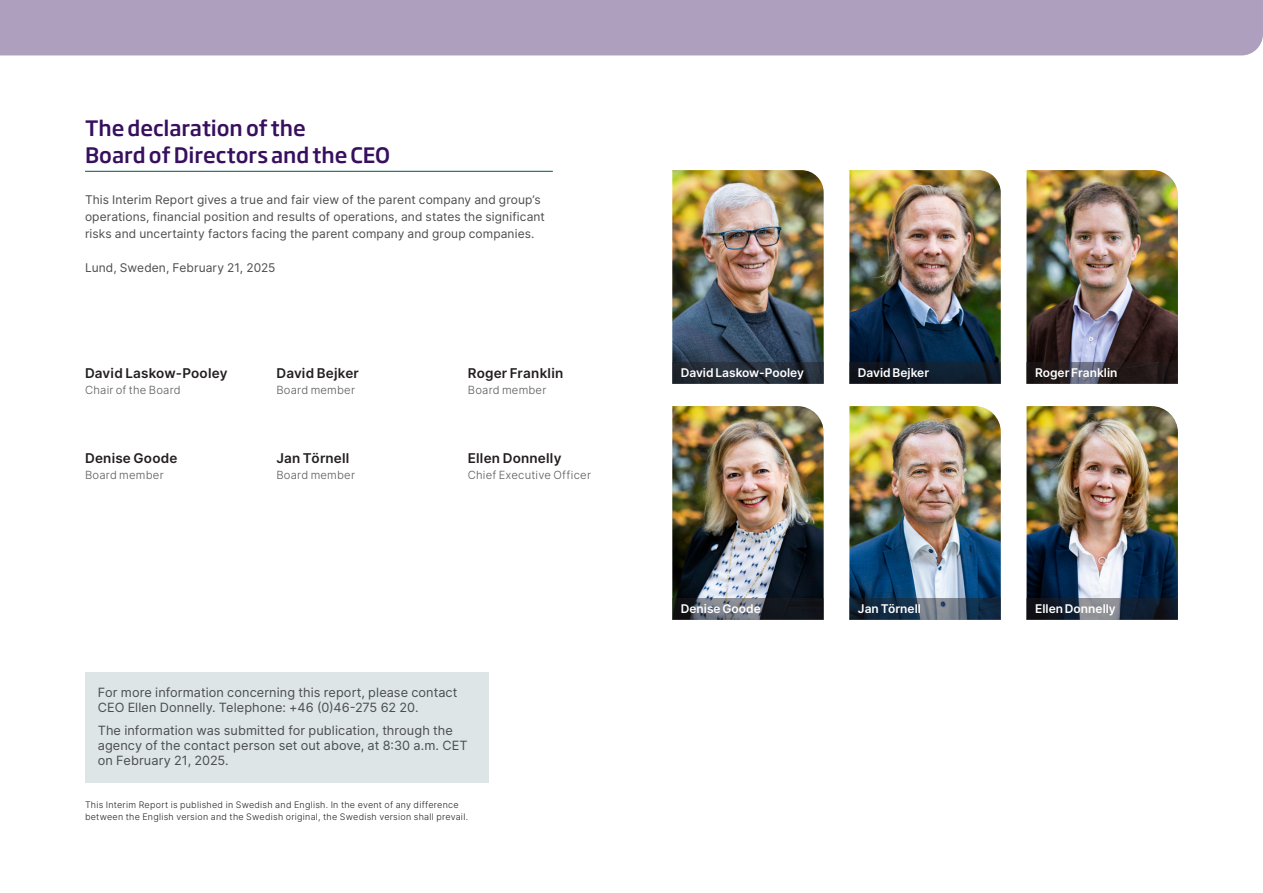
<style>
.page{position:relative;width:1263px;height:893px;background:#fff}
.page>*{position:absolute;margin:0;border:0;box-sizing:border-box;transform-origin:0 0}
.Rubrik_-2-_lila{font:500 21px/27px "Soho Gothic Pro";color:#370f5e}
.Namn{font:600 13.5px "Inter";letter-spacing:.015em;color:#231f20}
.Brödtext_-_faktaruta_-_mellan{font:12.75px/15px "Inter";letter-spacing:.005em;color:#4b4c4d}
.Brödtext{font:12px/17px "Inter";letter-spacing:.01em;color:#4b4c4d}
.Namn_-_neg{font:600 12px "Inter";color:#fff}
.Brödtext_-_ej_baslinje{font:300 11.25px "Inter";letter-spacing:.02em;color:#57585a}
.t1{font:300 9px/12px "Inter";letter-spacing:.03em;color:#231f20}
</style>
<div class="page">
<div style="left:85px;top:672px;width:404px;height:110px;background:#dde5e6"></div>
<hr style="left:85px;top:171px;width:468px;height:1px;background:#005159">
<img style="left:672px;top:170px;width:152px;height:193px">
<img style="left:849px;top:170px;width:152px;height:193px">
<img style="left:1026px;top:170px;width:152px;height:193px">
<img style="left:672px;top:406px;width:152px;height:192px">
<img style="left:849px;top:406px;width:152px;height:192px">
<img style="left:1026px;top:406px;width:152px;height:192px">
<svg style="left:672px;top:363px;width:152px;height:21px;background:#252d38"></svg>
<svg style="left:849px;top:363px;width:152px;height:21px;background:#111b29"></svg>
<svg style="left:672px;top:598px;width:152px;height:22px;background:#40444b"></svg>
<svg style="left:1026px;top:363px;width:152px;height:21px;background:#312b2f"></svg>
<svg style="left:1026px;top:598px;width:152px;height:22px;background:#333a46"></svg>
<svg style="left:849px;top:598px;width:152px;height:22px;background:#324659"></svg>
<div style="left:0;top:0;width:1263px;height:55px;background:#af9fbf"></div>
<p class="Rubrik_-2-_lila" style="left:85px;top:113px;width:307px">The declaration of the<br>Board of Directors and the CEO</p>
<p class="Brödtext" style="left:85px;top:191px;width:461px">This Interim Report gives a true and fair view of the parent company and group’s operations, financial position and results of operations, and states the significant risks and uncertainty factors facing the parent company and group companies.</p>
<p class="Brödtext" style="left:85px;top:259px;width:192px">Lund, Sweden, February 21, 2025</p>
<p class="Namn" style="left:85px;top:363px;width:144px">David Laskow-Pooley</p>
<p class="Namn" style="left:276px;top:363px;width:84px">David Bejker</p>
<p class="Namn" style="left:468px;top:363px;width:97px">Roger Franklin</p>
<p class="Brödtext_-_ej_baslinje" style="left:85px;top:381px;width:97px">Chair of the Board</p>
<p class="Brödtext_-_ej_baslinje" style="left:276px;top:381px;width:80px">Board member</p>
<p class="Brödtext_-_ej_baslinje" style="left:468px;top:381px;width:80px">Board member</p>
<p class="Namn" style="left:85px;top:448px;width:94px">Denise Goode</p>
<p class="Namn" style="left:276px;top:448px;width:75px">Jan Törnell</p>
<p class="Namn" style="left:468px;top:448px;width:95px">Ellen Donnelly</p>
<p class="Brödtext_-_ej_baslinje" style="left:85px;top:466px;width:80px">Board member</p>
<p class="Brödtext_-_ej_baslinje" style="left:276px;top:466px;width:80px">Board member</p>
<p class="Brödtext_-_ej_baslinje" style="left:468px;top:466px;width:125px">Chief Executive Officer</p>
<p class="Brödtext_-_faktaruta_-_mellan" style="left:98px;top:685px;width:361px">For more information concerning this report, please contact<br>CEO Ellen Donnelly. Telephone: +46 (0)46-275 62 20.</p>
<p class="Brödtext_-_faktaruta_-_mellan" style="left:98px;top:723px;width:371px">The information was submitted for publication, through the agency of the contact person set out above, at 8:30 a.m. CET on February 21, 2025.</p>
<p class="t1" style="left:85px;top:799px;width:384px">This Interim Report is published in Swedish and English. In the event of any difference between the English version and the Swedish original, the Swedish version shall prevail.</p>
<p class="Namn_-_neg" style="left:681px;top:364px;width:125px">David Laskow-Pooley</p>
<p class="Namn_-_neg" style="left:858px;top:364px;width:73px">David Bejker</p>
<p class="Namn_-_neg" style="left:1035px;top:364px;width:84px">Roger Franklin</p>
<p class="Namn_-_neg" style="left:681px;top:600px;width:81px">Denise Goode</p>
<p class="Namn_-_neg" style="left:858px;top:600px;width:65px">Jan Törnell</p>
<p class="Namn_-_neg" style="left:1035px;top:600px;width:82px">Ellen Donnelly</p>
</div>
